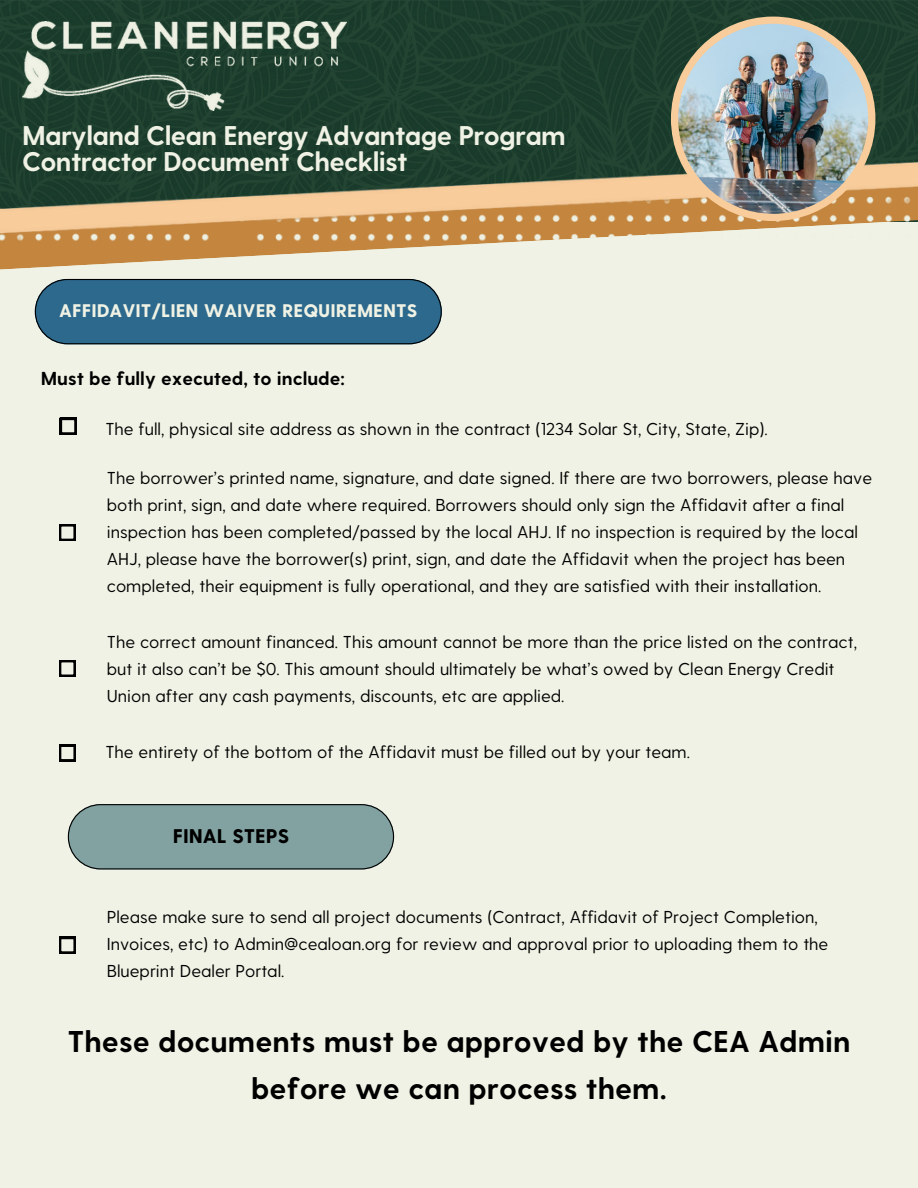
<style>
.page{position:relative;width:918px;height:1188px;background:#eff2e4}
.page>*{position:absolute;margin:0;border:0;box-sizing:border-box;transform-origin:0 0}
.t1{font:700 30px/47.2px "Greycliff CF";color:#000;text-align:center}
.t2{font:700 27px/25.8px "Greycliff CF";letter-spacing:-.025em;color:#eff2e4}
.t3{font:800 19.8px "Greycliff CF";color:#000}
.t4{font:700 18.75px "Greycliff CF";color:#000}
.t5{font:800 18.3px "Greycliff CF";color:#eff2e4}
.t6{font:17.25px/27px "Greycliff CF";color:#000}
</style>
<div class="page">
<svg style="left:68px;top:804px;width:326px;height:65px;background:#819f9f"></svg>
<img style="left:0;top:0;width:918px;height:151px">
<svg style="left:0;top:244px;width:472px;height:26px"></svg>
<svg style="left:35px;top:279px;width:407px;height:65px;background:#316a8b"></svg>
<img style="left:22px;top:22px;width:324px;height:88px">
<img style="left:0;top:151px;width:918px;height:93px">
<div style="left:671px;top:17px;width:204px;height:204px;background:#f8cc9b;border-radius:50%"></div>
<img style="left:678px;top:24px;width:190px;height:190px;border-radius:50%">
<svg style="left:60px;top:418px;width:16px;height:17px"></svg>
<svg style="left:59px;top:524px;width:17px;height:17px"></svg>
<svg style="left:59px;top:660px;width:17px;height:17px"></svg>
<svg style="left:59px;top:745px;width:17px;height:16px"></svg>
<svg style="left:59px;top:937px;width:17px;height:17px"></svg>
<p class="t2" style="left:22px;top:121px;width:545px">Maryland Clean Energy Advantage Program<br>Contractor Document Checklist</p>
<p class="t5" style="left:59px;top:299px;width:360px">AFFIDAVIT/LIEN WAIVER REQUIREMENTS</p>
<p class="t4" style="left:41px;top:366px;width:305px">Must be fully executed, to include:</p>
<p class="t6" style="left:105px;top:414px;width:664px">The full, physical site address as shown in the contract (1234 Solar St, City, State, Zip).</p>
<p class="t6" style="left:107px;top:464px;width:767px">The borrower’s printed name, signature, and date signed. If there are two borrowers, please have both print, sign, and date where required. Borrowers should only sign the Affidavit after a final inspection has been completed/passed by the local AHJ. If no inspection is required by the local AHJ, please have the borrower(s) print, sign, and date the Affidavit when the project has been completed, their equipment is fully operational, and they are satisfied with their installation.</p>
<h1 class="t6" style="left:107px;top:628px;width:752px">The correct amount financed. This amount cannot be more than the price listed on the contract, but it also can’t be $0. This amount should ultimately be what’s owed by Clean Energy Credit<br>Union after any cash payments, discounts, etc are applied.</h1>
<h2 class="t6" style="left:105px;top:737px;width:586px">The entirety of the bottom of the Affidavit must be filled out by your team.</h2>
<p class="t3" style="left:173px;top:823px;width:118px">FINAL STEPS</p>
<p class="t6" style="left:107px;top:902px;width:723px">Please make sure to send all project documents (Contract, Affidavit of Project Completion,<br>Invoices, etc) to Admin@cealoan.org for review and approval prior to uploading them to the<br>Blueprint Dealer Portal.</p>
<p class="t1" style="left:67px;top:1016px;width:785px">These documents must be approved by the CEA Admin before we can process them.</p>
</div>
